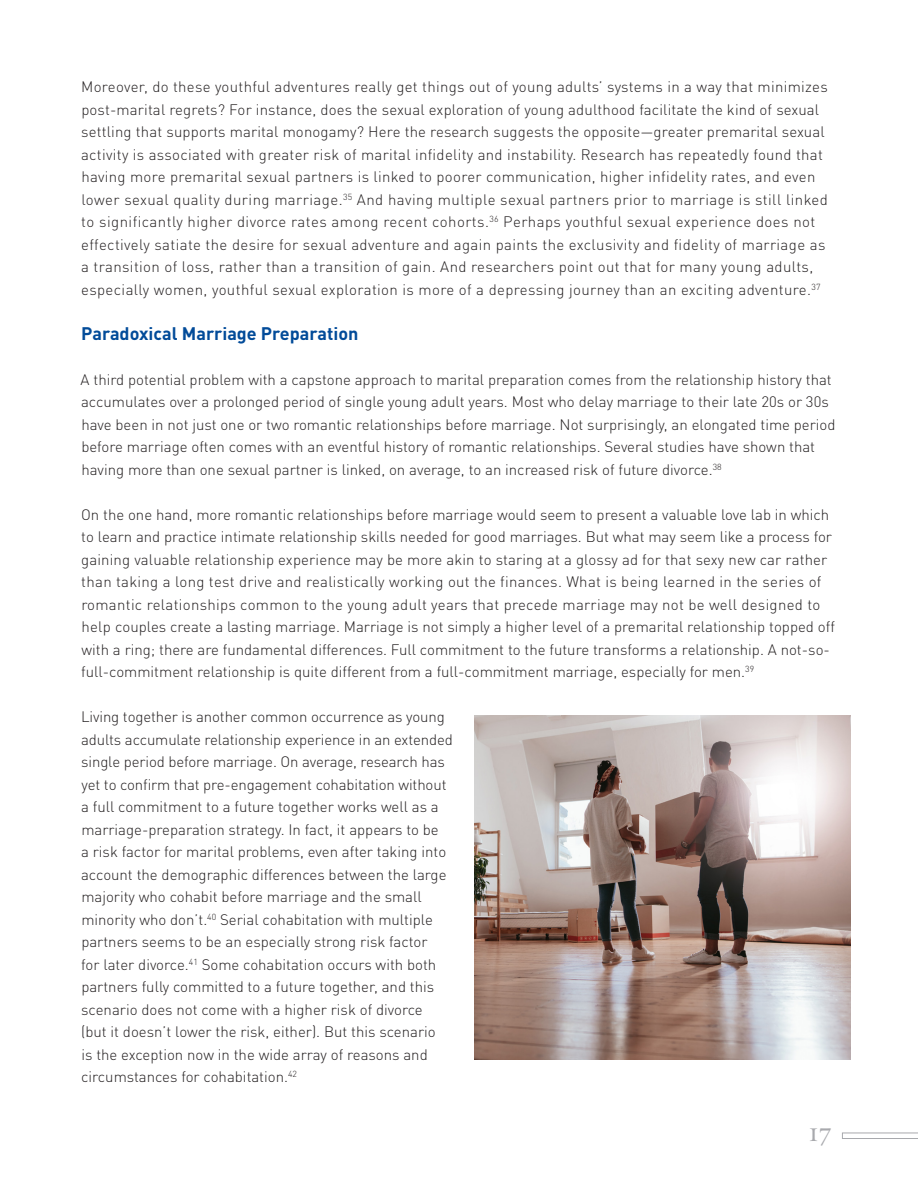
<style>
.page{position:relative;width:918px;height:1188px;background:#fff}
.page>*{position:absolute;margin:0;border:0;box-sizing:border-box;transform-origin:0 0}
.t1{font:27px "Requiem Text HTF Roman";color:#a8a9ad}
.t2{font:700 18px "DINOT";color:#024b99}
.t3{font:300 15px/22.5px "DINOT";color:#231f20}
.t4{font:300 15px/22.5px "DINOT";letter-spacing:.02em;color:#231f20}
</style>
<div class="page">
<svg style="left:842px;top:1133px;width:76px;height:6px"></svg>
<img style="left:474px;top:715px;width:377px;height:345px">
<p class="t4" style="left:81px;top:76px;width:748px">Moreover, do these youthful adventures really get things out of young adults’ systems in a way that minimizes post-marital regrets? For instance, does the sexual exploration of young adulthood facilitate the kind of sexual settling that supports marital monogamy? Here the research suggests the opposite—greater premarital sexual activity is associated with greater risk of marital infidelity and instability. Research has repeatedly found that having more premarital sexual partners is linked to poorer communication, higher infidelity rates, and even lower sexual quality during marriage.<sup>35</sup> And having multiple sexual partners prior to marriage is still linked to significantly higher divorce rates among recent cohorts.<sup>36</sup> Perhaps youthful sexual experience does not effectively satiate the desire for sexual adventure and again paints the exclusivity and fidelity of marriage as a transition of loss, rather than a transition of gain. And researchers point out that for many young adults, especially women, youthful sexual exploration is more of a depressing journey than an exciting adventure.<sup>37</sup></p>
<p class="t2" style="left:81px;top:322px;width:279px">Paradoxical Marriage Preparation</p>
<p class="t3" style="left:81px;top:368px;width:756px">A third potential problem with a capstone approach to marital preparation comes from the relationship history that accumulates over a prolonged period of single young adult years. Most who delay marriage to their late 20s or 30s have been in not just one or two romantic relationships before marriage. Not surprisingly, an elongated time period before marriage often comes with an eventful history of romantic relationships. Several studies have shown that having more than one sexual partner is linked, on average, to an increased risk of future divorce.<sup>38</sup></p>
<p class="t3" style="left:81px;top:503px;width:755px">On the one hand, more romantic relationships before marriage would seem to present a valuable love lab in which to learn and practice intimate relationship skills needed for good marriages. But what may seem like a process for gaining valuable relationship experience may be more akin to staring at a glossy ad for that sexy new car rather than taking a long test drive and realistically working out the finances. What is being learned in the series of romantic relationships common to the young adult years that precede marriage may not be well designed to help couples create a lasting marriage. Marriage is not simply a higher level of a premarital relationship topped off with a ring; there are fundamental differences. Full commitment to the future transforms a relationship. A not-so&shy;full-commitment relationship is quite different from a full-commitment marriage, especially for men.<sup>39</sup></p>
<p class="t3" style="left:81px;top:706px;width:373px">Living together is another common occurrence as young adults accumulate relationship experience in an extended single period before marriage. On average, research has yet to confirm that pre-engagement cohabitation without a full commitment to a future together works well as a marriage-preparation strategy. In fact, it appears to be<br>a risk factor for marital problems, even after taking into account the demographic differences between the large majority who cohabit before marriage and the small minority who don’t.<sup>40</sup> Serial cohabitation with multiple partners seems to be an especially strong risk factor<br>for later divorce.<sup>41</sup> Some cohabitation occurs with both partners fully committed to a future together, and this scenario does not come with a higher risk of divorce<br>(but it doesn’t lower the risk, either). But this scenario<br>is the exception now in the wide array of reasons and circumstances for cohabitation.<sup>42</sup></p>
<h1 class="t1" style="left:808px;top:1116px;width:25px">17</h1>
</div>
